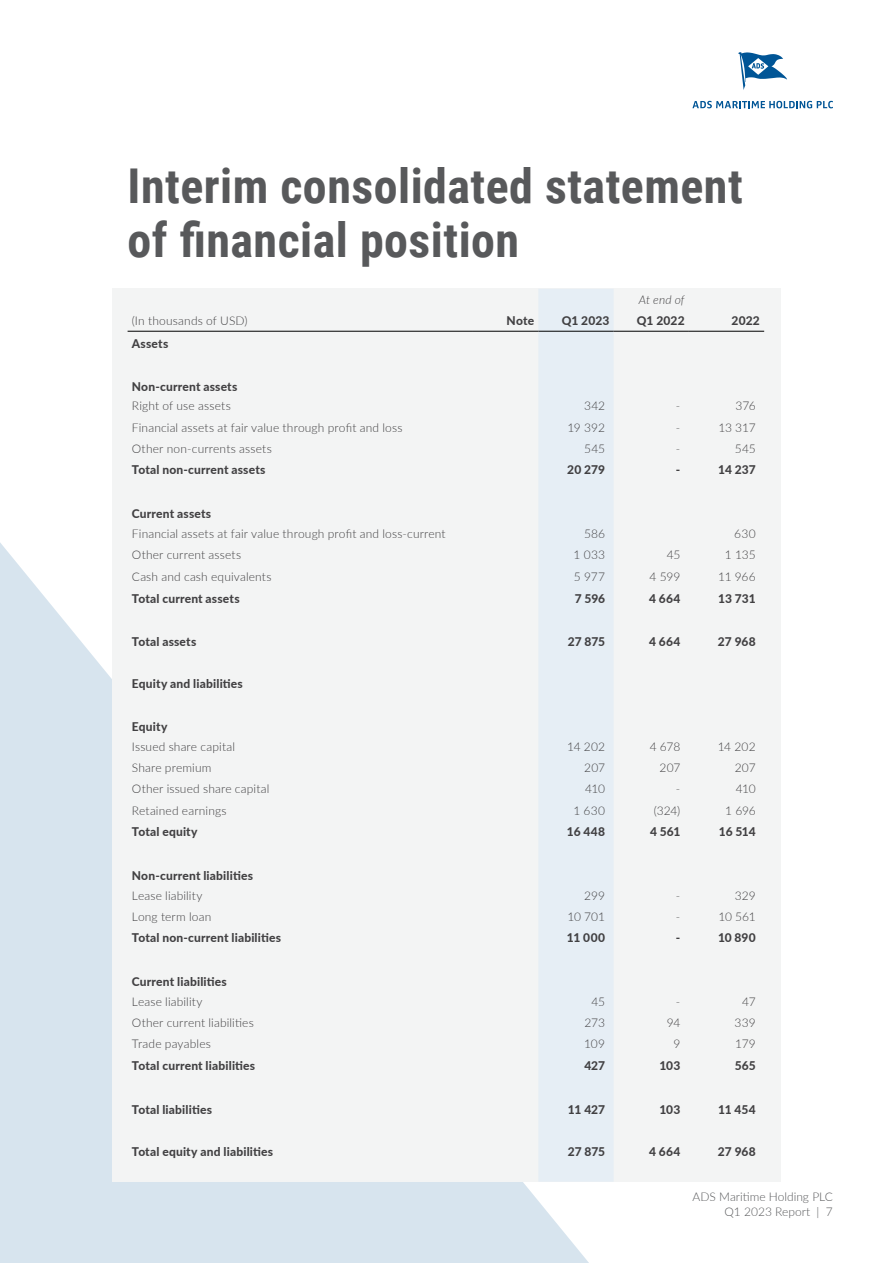
<style>
.page{position:relative;width:893px;height:1263px;background:#fff}
.page>*{position:absolute;margin:0;border:0;box-sizing:border-box;transform-origin:0 0}
.t1{font:700 48px/54px "Roboto Condensed";letter-spacing:.01em;color:#58595b}
.t2{font:300 12px "Lato";letter-spacing:.015em;color:#414042}
.t3{font:800 12px "Lato";letter-spacing:.015em;color:#414042}
.t4{font:300 12px/14.4px "Lato";color:#58595b;text-align:right}
.t5{font:italic 300 12px "Lato";letter-spacing:.01em;color:#414042}
</style>
<div class="page">
<svg style="left:0;top:543px;width:589px;height:720px;background:#dae6ef"></svg>
<svg style="left:692px;top:101px;width:141px;height:7px"></svg>
<svg style="left:738px;top:52px;width:49px;height:38px"></svg>
<div style="left:112px;top:289px;width:669px;height:893px;background:#f3f4f4"></div>
<div style="left:538px;top:289px;width:76px;height:892px;background:#e6eef5"></div>
<hr style="left:128px;top:331px;width:344px;height:1px;background:#000">
<hr style="left:472px;top:331px;width:66px;height:1px;background:#000">
<hr style="left:538px;top:331px;width:76px;height:1px;background:#000">
<hr style="left:614px;top:331px;width:75px;height:1px;background:#000">
<hr style="left:689px;top:331px;width:75px;height:1px;background:#000">
<h1 class="t1" style="left:128px;top:158px;width:617px">Interim consolidated statement of financial position</h1>
<p class="t5" style="left:639px;top:291px;width:47px">At end of</p>
<p class="t2" style="left:132px;top:313px;width:117px">(In thousands of USD)</p>
<p class="t3" style="left:507px;top:312px;width:29px">Note</p>
<p class="t3" style="left:562px;top:312px;width:49px">Q1 2023</p>
<p class="t3" style="left:637px;top:312px;width:49px">Q1 2022</p>
<p class="t3" style="left:732px;top:312px;width:30px">2022</p>
<p class="t3" style="left:132px;top:335px;width:38px">Assets</p>
<p class="t3" style="left:132px;top:377px;width:107px">Non-current assets</p>
<p class="t2" style="left:132px;top:398px;width:100px">Right of use assets</p>
<p class="t2" style="left:584px;top:398px;width:23px">342</p>
<p class="t2" style="left:676px;top:398px;width:6px">-</p>
<p class="t2" style="left:736px;top:398px;width:22px">376</p>
<p class="t2" style="left:132px;top:419px;width:272px">Financial assets at fair value through profit and loss</p>
<p class="t2" style="left:567px;top:419px;width:39px">19 392</p>
<p class="t2" style="left:676px;top:419px;width:6px">-</p>
<p class="t2" style="left:718px;top:419px;width:39px">13 317</p>
<p class="t2" style="left:132px;top:440px;width:142px">Other non-currents assets</p>
<p class="t2" style="left:584px;top:440px;width:22px">545</p>
<p class="t2" style="left:676px;top:440px;width:6px">-</p>
<p class="t2" style="left:735px;top:440px;width:22px">545</p>
<p class="t3" style="left:132px;top:461px;width:135px">Total non-current assets</p>
<p class="t3" style="left:567px;top:461px;width:39px">20 279</p>
<p class="t3" style="left:676px;top:461px;width:6px">-</p>
<p class="t3" style="left:718px;top:461px;width:39px">14 237</p>
<p class="t3" style="left:132px;top:505px;width:81px">Current assets</p>
<p class="t2" style="left:132px;top:525px;width:315px">Financial assets at fair value through profit and loss-current</p>
<p class="t2" style="left:584px;top:525px;width:23px">586</p>
<p class="t2" style="left:734px;top:525px;width:23px">630</p>
<p class="t2" style="left:132px;top:547px;width:111px">Other current assets</p>
<p class="t2" style="left:574px;top:547px;width:33px">1 033</p>
<p class="t2" style="left:667px;top:547px;width:15px">45</p>
<p class="t2" style="left:725px;top:547px;width:32px">1 135</p>
<p class="t2" style="left:132px;top:568px;width:141px">Cash and cash equivalents</p>
<p class="t2" style="left:574px;top:568px;width:33px">5 977</p>
<p class="t2" style="left:650px;top:568px;width:32px">4 599</p>
<p class="t2" style="left:718px;top:568px;width:39px">11 966</p>
<p class="t3" style="left:132px;top:590px;width:109px">Total current assets</p>
<p class="t3" style="left:575px;top:590px;width:32px">7 596</p>
<p class="t3" style="left:649px;top:590px;width:33px">4 664</p>
<p class="t3" style="left:718px;top:590px;width:39px">13 731</p>
<p class="t3" style="left:132px;top:633px;width:66px">Total assets</p>
<p class="t3" style="left:568px;top:633px;width:39px">27 875</p>
<p class="t3" style="left:649px;top:633px;width:33px">4 664</p>
<p class="t3" style="left:718px;top:633px;width:39px">27 968</p>
<p class="t3" style="left:132px;top:675px;width:113px">Equity and liabilities</p>
<p class="t3" style="left:132px;top:718px;width:37px">Equity</p>
<p class="t2" style="left:132px;top:738px;width:105px">Issued share capital</p>
<p class="t2" style="left:567px;top:738px;width:39px">14 202</p>
<p class="t2" style="left:650px;top:738px;width:32px">4 678</p>
<p class="t2" style="left:718px;top:738px;width:39px">14 202</p>
<p class="t2" style="left:132px;top:759px;width:81px">Share premium</p>
<p class="t2" style="left:584px;top:759px;width:22px">207</p>
<p class="t2" style="left:660px;top:759px;width:22px">207</p>
<p class="t2" style="left:735px;top:759px;width:22px">207</p>
<p class="t2" style="left:132px;top:780px;width:139px">Other issued share capital</p>
<p class="t2" style="left:585px;top:780px;width:21px">410</p>
<p class="t2" style="left:676px;top:780px;width:6px">-</p>
<p class="t2" style="left:736px;top:780px;width:21px">410</p>
<p class="t2" style="left:132px;top:802px;width:96px">Retained earnings</p>
<p class="t2" style="left:573px;top:802px;width:33px">1 630</p>
<p class="t2" style="left:654px;top:802px;width:28px">(324)</p>
<p class="t2" style="left:725px;top:802px;width:32px">1 696</p>
<p class="t3" style="left:132px;top:822px;width:67px">Total equity</p>
<p class="t3" style="left:567px;top:822px;width:40px">16 448</p>
<p class="t3" style="left:650px;top:822px;width:32px">4 561</p>
<p class="t3" style="left:719px;top:822px;width:38px">16 514</p>
<p class="t3" style="left:132px;top:866px;width:123px">Non-current liabilities</p>
<p class="t2" style="left:132px;top:887px;width:72px">Lease liability</p>
<p class="t2" style="left:584px;top:887px;width:23px">299</p>
<p class="t2" style="left:676px;top:887px;width:6px">-</p>
<p class="t2" style="left:735px;top:887px;width:22px">329</p>
<p class="t2" style="left:132px;top:908px;width:81px">Long term loan</p>
<p class="t2" style="left:567px;top:908px;width:39px">10 701</p>
<p class="t2" style="left:676px;top:908px;width:6px">-</p>
<p class="t2" style="left:718px;top:908px;width:39px">10 561</p>
<p class="t3" style="left:132px;top:929px;width:151px">Total non-current liabilities</p>
<p class="t3" style="left:567px;top:929px;width:40px">11 000</p>
<p class="t3" style="left:676px;top:929px;width:6px">-</p>
<p class="t3" style="left:718px;top:929px;width:39px">10 890</p>
<p class="t3" style="left:132px;top:973px;width:96px">Current liabilities</p>
<p class="t2" style="left:132px;top:993px;width:72px">Lease liability</p>
<p class="t2" style="left:591px;top:993px;width:15px">45</p>
<p class="t2" style="left:676px;top:993px;width:6px">-</p>
<p class="t2" style="left:742px;top:993px;width:15px">47</p>
<p class="t2" style="left:132px;top:1014px;width:124px">Other current liabilities</p>
<p class="t2" style="left:584px;top:1014px;width:22px">273</p>
<p class="t2" style="left:667px;top:1014px;width:15px">94</p>
<p class="t2" style="left:734px;top:1014px;width:23px">339</p>
<p class="t2" style="left:132px;top:1036px;width:81px">Trade payables</p>
<p class="t2" style="left:584px;top:1036px;width:22px">109</p>
<p class="t2" style="left:673px;top:1036px;width:8px">9</p>
<p class="t2" style="left:735px;top:1036px;width:22px">179</p>
<p class="t3" style="left:132px;top:1056px;width:125px">Total current liabilities</p>
<p class="t3" style="left:584px;top:1056px;width:22px">427</p>
<p class="t3" style="left:659px;top:1056px;width:22px">103</p>
<p class="t3" style="left:735px;top:1056px;width:22px">565</p>
<p class="t3" style="left:132px;top:1100px;width:82px">Total liabilities</p>
<p class="t3" style="left:568px;top:1100px;width:39px">11 427</p>
<p class="t3" style="left:659px;top:1100px;width:22px">103</p>
<p class="t3" style="left:718px;top:1100px;width:39px">11 454</p>
<p class="t3" style="left:132px;top:1143px;width:143px">Total equity and liabilities</p>
<p class="t3" style="left:568px;top:1143px;width:39px">27 875</p>
<p class="t3" style="left:649px;top:1143px;width:33px">4 664</p>
<p class="t3" style="left:718px;top:1143px;width:39px">27 968</p>
<p class="t4" style="left:693px;top:1189px;width:142px">ADS Maritime Holding PLC<br>Q1 2023 Report | 7</p>
</div>
